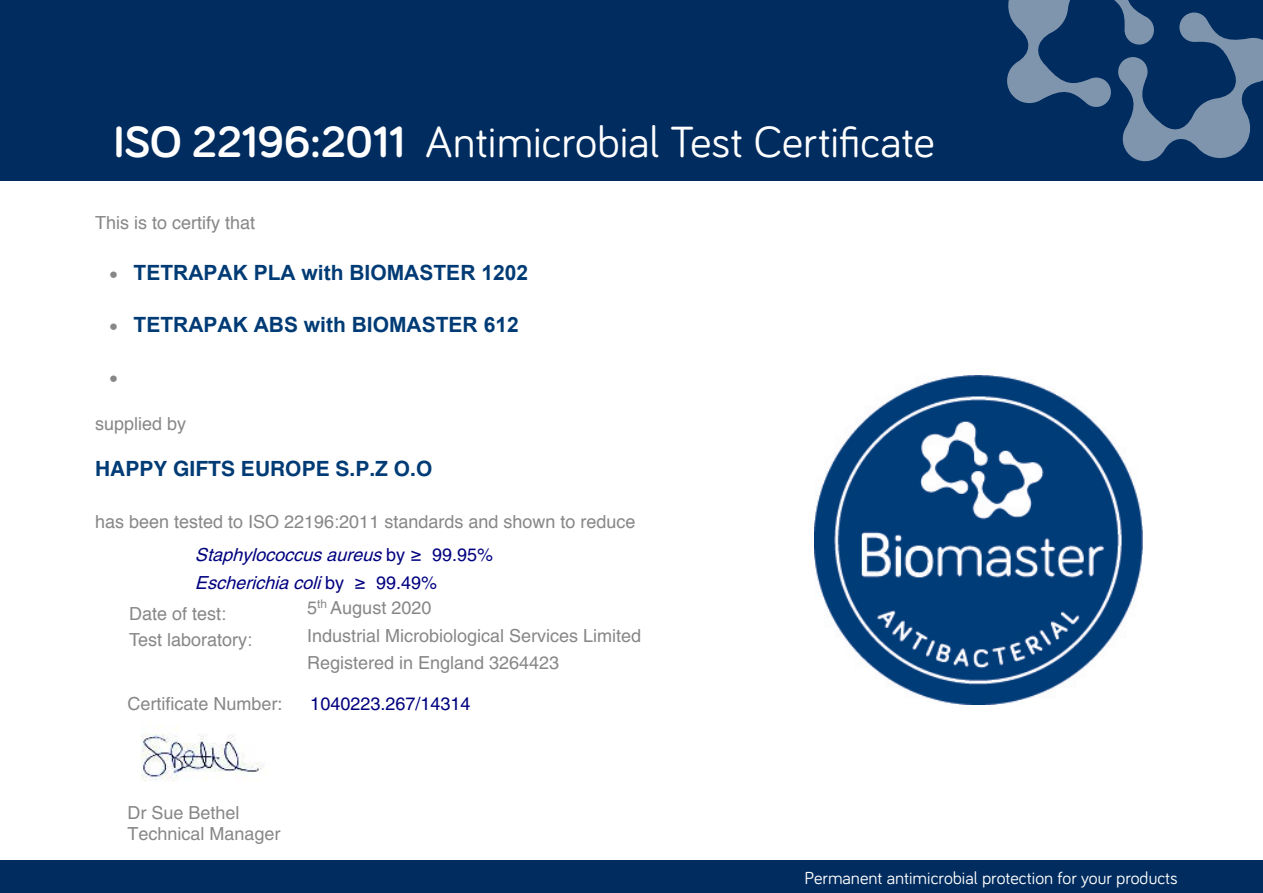
<style>
.page{position:relative;width:1263px;height:893px;background:#fff}
.page>*{position:absolute;margin:0;border:0;box-sizing:border-box;transform-origin:0 0}
.t1{font:45px "Bariol";color:#fff}
.t2{font:700 21px "Arial";color:#003b75}
.t3{font:700 21px "Helvetica LT Std";color:#003b75}
.t4{font:18px/27.3px "Helvetica LT Std";color:#878787}
.t5{font:18px/25.8px "Helvetica";color:#878787}
.t6{font:italic 18px/27.3px "Helvetica LT Std";color:#000080}
.t7{font:18px "Bariol";color:#fff}
.t8{font:18px "Helvetica LT Std";color:#000080}
.t9{font:18px "Symbol";color:#878787}
.s1{font-weight:700}
.s2{color:#878787}
.s3{font-family:"Arial"}
.s4{font-style:normal}
</style>
<div class="page">
<div style="left:0;top:0;width:1263px;height:180px;background:#002c5f"></div>
<svg style="left:1007px;top:0;width:256px;height:162px"></svg>
<div style="left:0;top:860px;width:1263px;height:33px;background:#002c5f"></div>
<img style="left:141px;top:733px;width:123px;height:48px">
<img style="left:814px;top:376px;width:329px;height:328px">
<h1 class="t1" style="left:114px;top:111px;width:823px"><span class="s1">ISO 22196:2011</span> Antimicrobial Test Certificate</h1>
<p class="t5" style="left:95px;top:210px;width:162px">This is to certify that</p>
<p class="t2" style="left:110px;top:258px;width:420px"><span class="s2">•</span> TETRAPAK PLA with BIOMASTER 1202</p>
<p class="t2" style="left:110px;top:310px;width:411px"><span class="s2">•</span> TETRAPAK ABS with BIOMASTER 612</p>
<p class="t9" style="left:110px;top:366px;width:10px">•</p>
<p class="t5" style="left:95px;top:411px;width:93px">supplied by</p>
<p class="t3" style="left:95px;top:456px;width:339px">HAPPY GIFTS EUROPE S.P.Z O.O</p>
<p class="t5" style="left:95px;top:509px;width:542px">has been t<span class="s3">est</span>ed to ISO 22196:2011 standards and shown to reduce</p>
<p class="t6" style="left:195px;top:541px;width:300px">Staphylococcusaureus<span class="s4">b y ≥ 9 9 . 9 5 %<br></span>Escherichiacoli<span class="s4">b y ≥ 9 9 . 4 9 %</span></p>
<p class="t5" style="left:129px;top:601px;width:125px">Date of test:<br>Test laboratory:</p>
<p class="t4" style="left:307px;top:594px;width:336px">5<sup>th</sup> August 2020<br>Industrial Microbiological Services Limited<br>Registered in England 3264423</p>
<p class="t4" style="left:127px;top:690px;width:157px">Certificate Number:</p>
<p class="t8" style="left:310px;top:693px;width:162px">1040223.267/14314</p>
<p class="t4" style="left:128px;top:801px;width:155px;line-height:21.6px">Dr Sue Bethel<br>Technical Manager</p>
<p class="t7" style="left:805px;top:865px;width:375px">Permanent antimicrobial protection for your products</p>
</div>
